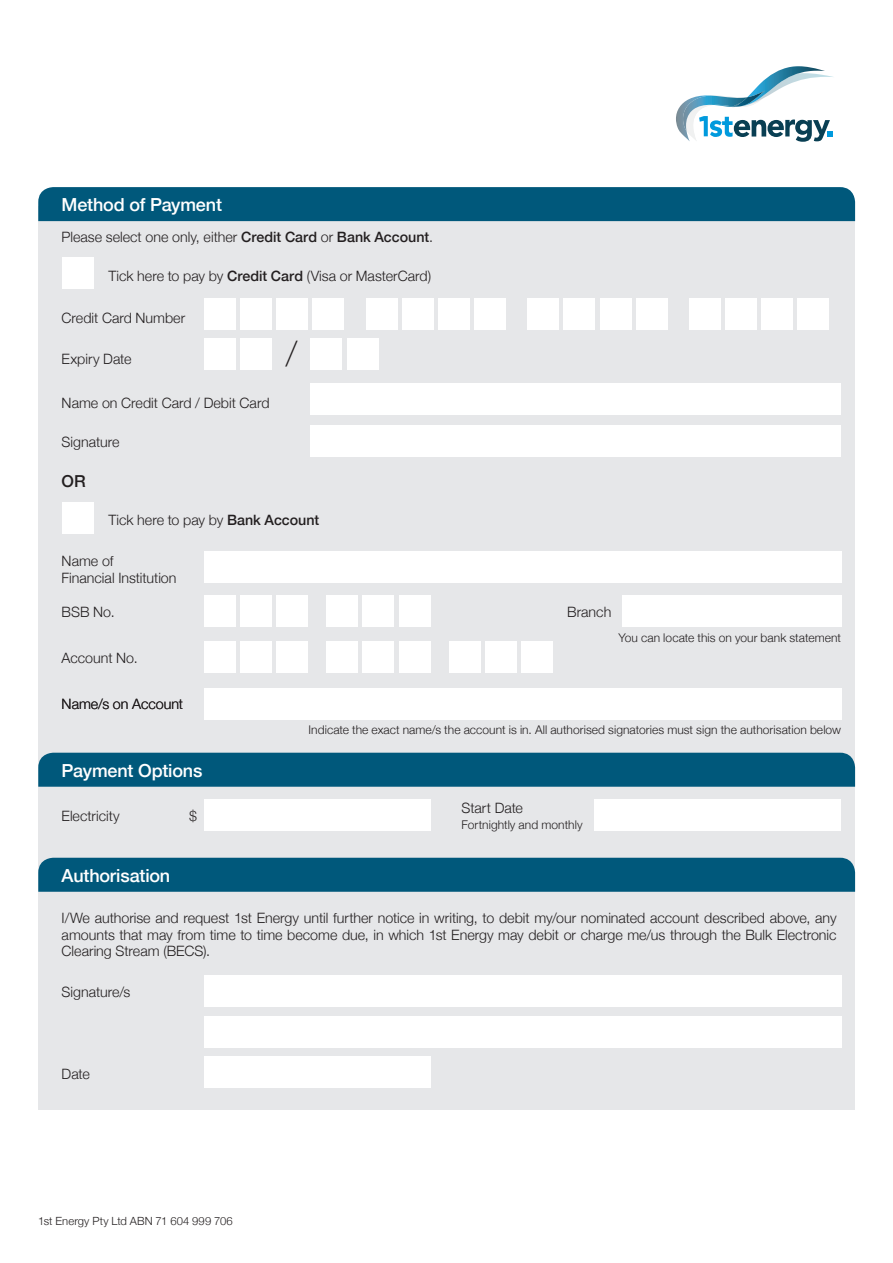
<style>
.page{position:relative;width:893px;height:1263px;background:#fff}
.page>*{position:absolute;margin:0;border:0;box-sizing:border-box;transform-origin:0 0}
.t1{font:100 34.5px "Helvetica Neue";color:#231f20}
.t2{font:500 18px "Helvetica Neue";letter-spacing:-.01em;color:#fff}
.t3{font:500 16.5px "Helvetica Neue";color:#231f20}
.t4{font:300 14.25px/16.5px "Helvetica Neue";color:#231f20;text-align:justify}
.t5{font:300 12px "Helvetica Neue";letter-spacing:.005em;color:#231f20}
.t6{font:300 11.25px "Helvetica Neue";letter-spacing:.01em;color:#231f20}
.s1{font-weight:500}
</style>
<div class="page">
<div style="left:38px;top:207px;width:817px;height:903px;background:#e6e7e9"></div>
<svg style="left:676px;top:66px;width:157px;height:76px"></svg>
<img style="left:735px;top:90px;width:30px;height:17px">
<div style="left:38px;top:187px;width:817px;height:34px;background:#00587b"></div>
<div style="left:62px;top:257px;width:32px;height:32px;background:#fff"></div>
<div style="left:204px;top:338px;width:32px;height:32px;background:#fff"></div>
<div style="left:240px;top:338px;width:32px;height:32px;background:#fff"></div>
<div style="left:310px;top:338px;width:32px;height:32px;background:#fff"></div>
<div style="left:347px;top:338px;width:31px;height:32px;background:#fff"></div>
<div style="left:310px;top:383px;width:531px;height:32px;background:#fff"></div>
<div style="left:310px;top:425px;width:531px;height:32px;background:#fff"></div>
<div style="left:62px;top:502px;width:32px;height:32px;background:#fff"></div>
<div style="left:204px;top:551px;width:637px;height:32px;background:#fff"></div>
<div style="left:204px;top:595px;width:32px;height:32px;background:#fff"></div>
<div style="left:240px;top:595px;width:32px;height:32px;background:#fff"></div>
<div style="left:276px;top:595px;width:32px;height:32px;background:#fff"></div>
<div style="left:326px;top:595px;width:32px;height:32px;background:#fff"></div>
<div style="left:362px;top:595px;width:32px;height:32px;background:#fff"></div>
<div style="left:399px;top:595px;width:32px;height:32px;background:#fff"></div>
<div style="left:204px;top:641px;width:32px;height:32px;background:#fff"></div>
<div style="left:240px;top:641px;width:32px;height:32px;background:#fff"></div>
<div style="left:276px;top:641px;width:32px;height:32px;background:#fff"></div>
<div style="left:326px;top:641px;width:32px;height:32px;background:#fff"></div>
<div style="left:362px;top:641px;width:32px;height:32px;background:#fff"></div>
<div style="left:399px;top:641px;width:32px;height:32px;background:#fff"></div>
<div style="left:449px;top:641px;width:31px;height:32px;background:#fff"></div>
<div style="left:485px;top:641px;width:32px;height:32px;background:#fff"></div>
<div style="left:521px;top:641px;width:32px;height:32px;background:#fff"></div>
<div style="left:622px;top:595px;width:219px;height:32px;background:#fff"></div>
<div style="left:38px;top:753px;width:817px;height:34px;background:#00587b"></div>
<div style="left:204px;top:688px;width:637px;height:31px;background:#fff"></div>
<div style="left:204px;top:799px;width:227px;height:32px;background:#fff"></div>
<div style="left:594px;top:799px;width:247px;height:32px;background:#fff"></div>
<div style="left:38px;top:858px;width:817px;height:34px;background:#00587b"></div>
<div style="left:204px;top:975px;width:637px;height:32px;background:#fff"></div>
<div style="left:204px;top:1016px;width:637px;height:31px;background:#fff"></div>
<div style="left:204px;top:1056px;width:227px;height:32px;background:#fff"></div>
<div style="left:204px;top:298px;width:32px;height:32px;background:#fff"></div>
<div style="left:240px;top:298px;width:32px;height:32px;background:#fff"></div>
<div style="left:276px;top:298px;width:32px;height:32px;background:#fff"></div>
<div style="left:313px;top:298px;width:31px;height:32px;background:#fff"></div>
<div style="left:366px;top:298px;width:32px;height:32px;background:#fff"></div>
<div style="left:402px;top:298px;width:32px;height:32px;background:#fff"></div>
<div style="left:438px;top:298px;width:32px;height:32px;background:#fff"></div>
<div style="left:474px;top:298px;width:32px;height:32px;background:#fff"></div>
<div style="left:689px;top:298px;width:32px;height:32px;background:#fff"></div>
<div style="left:725px;top:298px;width:32px;height:32px;background:#fff"></div>
<div style="left:761px;top:298px;width:32px;height:32px;background:#fff"></div>
<div style="left:797px;top:298px;width:32px;height:32px;background:#fff"></div>
<div style="left:527px;top:298px;width:32px;height:32px;background:#fff"></div>
<div style="left:563px;top:298px;width:32px;height:32px;background:#fff"></div>
<div style="left:600px;top:298px;width:31px;height:32px;background:#fff"></div>
<div style="left:636px;top:298px;width:32px;height:32px;background:#fff"></div>
<p class="t2" style="left:62px;top:190px;width:162px">Method of Payment</p>
<p class="t4" style="left:62px;top:228px;width:373px">Please select one only, either <span class="s1">Credit Card</span> or <span class="s1">Bank Account</span>.</p>
<p class="t4" style="left:108px;top:266px;width:324px">Tick here to pay by <span class="s1">Credit Card</span> (Visa or MasterCard)</p>
<p class="t4" style="left:62px;top:309px;width:125px">Credit Card Number</p>
<p class="t4" style="left:62px;top:349px;width:71px">Expiry Date</p>
<p class="t1" style="left:286px;top:327px;width:13px">/</p>
<p class="t4" style="left:62px;top:394px;width:209px">Name on Credit Card / Debit Card</p>
<p class="t4" style="left:62px;top:433px;width:59px">Signature</p>
<p class="t3" style="left:62px;top:468px;width:26px">OR</p>
<p class="t4" style="left:108px;top:511px;width:212px">Tick here to pay by <span class="s1">Bank Account</span></p>
<p class="t4" style="left:62px;top:552px;width:53px">Name of</p>
<p class="t4" style="left:62px;top:568px;width:116px">Financial Institution</p>
<p class="t4" style="left:62px;top:603px;width:55px">BSB No.</p>
<p class="t4" style="left:62px;top:649px;width:78px">Account No.</p>
<p class="t4" style="left:62px;top:694px;width:123px">Name/s on Account</p>
<p class="t4" style="left:567px;top:603px;width:46px">Branch</p>
<p class="t5" style="left:618px;top:628px;width:224px">You can locate this on your bank statement</p>
<p class="t2" style="left:62px;top:756px;width:142px">Payment Options</p>
<p class="t4" style="left:62px;top:806px;width:60px">Electricity</p>
<p class="t4" style="left:189px;top:806px;width:9px">$</p>
<p class="t5" style="left:309px;top:720px;width:534px">Indicate the exact name/s the account is in. All authorised signatories must sign the authorisation below</p>
<p class="t4" style="left:461px;top:798px;width:63px">Start Date</p>
<p class="t5" style="left:461px;top:815px;width:123px">Fortnightly and monthly</p>
<p class="t2" style="left:62px;top:861px;width:110px">Authorisation</p>
<p class="t4" style="left:62px;top:909px;width:776px">I/We authorise and request 1st Energy until further notice in writing, to debit my/our nominated account described above, any amounts that may from time to time become due, in which 1st Energy may debit or charge me/us through the Bulk Electronic Clearing Stream (BECS).</p>
<p class="t4" style="left:62px;top:983px;width:70px">Signature/s</p>
<p class="t4" style="left:62px;top:1064px;width:30px">Date</p>
<p class="t6" style="left:38px;top:1211px;width:196px">1st Energy Pty Ltd ABN 71 604 999 706</p>
</div>
